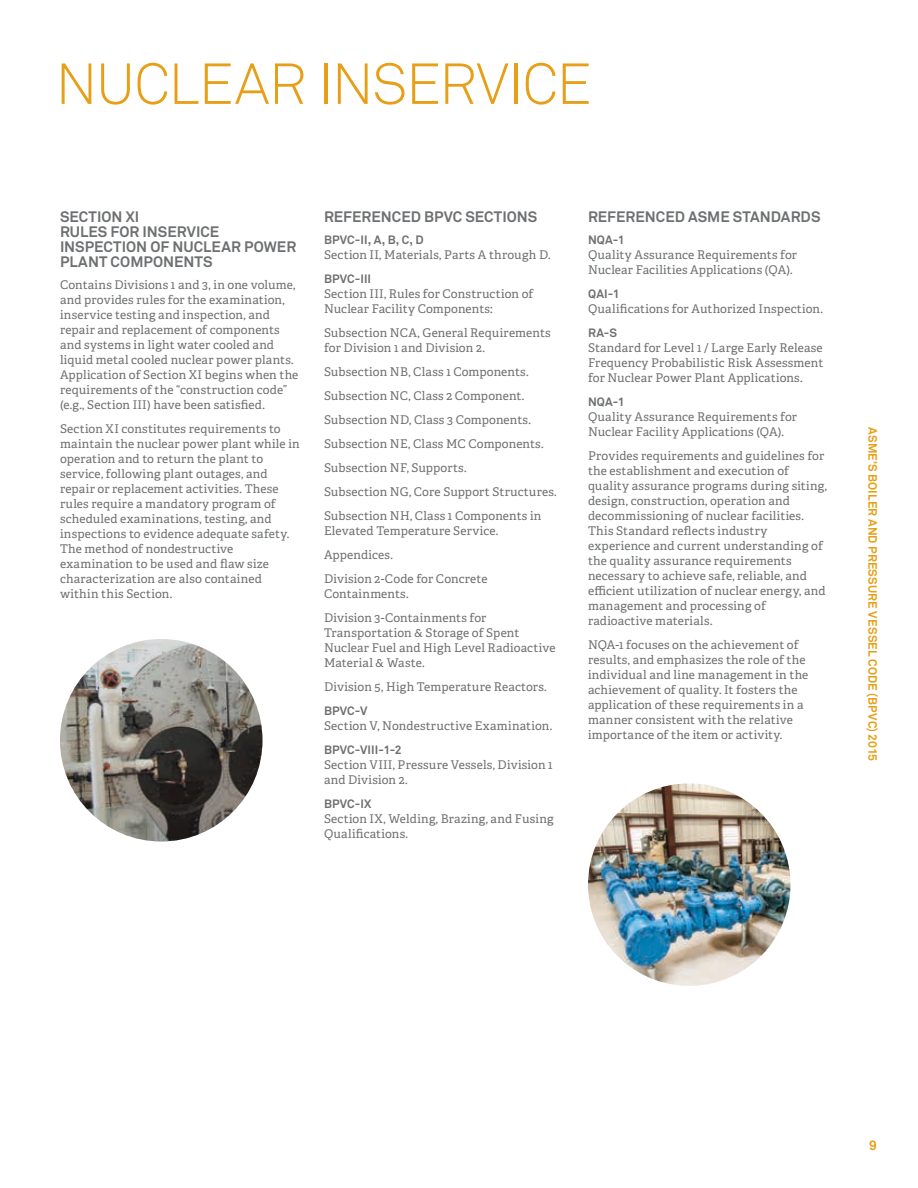
<style>
.page{position:relative;width:918px;height:1188px;background:#fff}
.page>*{position:absolute;margin:0;border:0;box-sizing:border-box;transform-origin:0 0}
.t1{font:300 57px "Akkurat";letter-spacing:-.025em;color:#e69f16}
.t2{font:700 15px/15px "Akkurat";color:#6d6f71}
.t3{font:700 13.5px "Akkurat";color:#e69f16}
.t4{font:12px/15px "Adelle";letter-spacing:.015em;color:#6d6f71}
.t5{font:700 12px "Akkurat";letter-spacing:.01em;color:#6d6f71}
.t6{font:700 12px "Akkurat";letter-spacing:.01em;color:#e69f16}
</style>
<div class="page">
<img style="left:60px;top:639px;width:202px;height:203px">
<img style="left:588px;top:783px;width:202px;height:203px;border-radius:100px">
<h1 class="t1" style="left:56px;top:50px;width:538px">NUCLEAR INSERVICE</h1>
<p class="t2" style="left:60px;top:209px;width:238px">SECTION XI<br>RULES FOR INSERVICE<br>INSPECTION OF NUCLEAR POWER<br>PLANT COMPONENTS</p>
<p class="t4" style="left:60px;top:277px;width:240px">Contains Divisions 1 and 3, in one volume, and provides rules for the examination, inservice testing and inspection, and repair and replacement of components and systems in light water cooled and liquid metal cooled nuclear power plants.<br>Application of Section XI begins when the requirements of the “construction code” (e.g., Section III) have been satisfied.</p>
<p class="t4" style="left:60px;top:421px;width:241px">Section XI constitutes requirements to maintain the nuclear power plant while in operation and to return the plant to service, following plant outages, and repair or replacement activities. These rules require a mandatory program of scheduled examinations, testing, and inspections to evidence adequate safety.<br>The method of nondestructive examination to be used and flaw size characterization are also contained within this Section.</p>
<p class="t2" style="left:324px;top:209px;width:215px">REFERENCED BPVC SECTIONS</p>
<p class="t5" style="left:324px;top:232px;width:101px">BPVC-II, A, B, C, D</p>
<p class="t4" style="left:324px;top:247px;width:228px">Section II, Materials, Parts A through D.</p>
<p class="t5" style="left:324px;top:271px;width:49px">BPVC-III</p>
<p class="t4" style="left:324px;top:286px;width:211px">Section III, Rules for Construction of<br>Nuclear Facility Components:</p>
<p class="t4" style="left:324px;top:325px;width:228px">Subsection NCA, General Requirements for Division 1 and Division 2.</p>
<p class="t4" style="left:324px;top:360px;width:234px;line-height:24px">Subsection NB, Class 1 Components.<br>Subsection NC, Class 2 Component.<br>Subsection ND, Class 3 Components.<br>Subsection NE, Class MC Components.<br>Subsection NF, Supports.<br>Subsection NG, Core Support Structures.<br>Subsection NH, Class 1 Components in</p>
<p class="t4" style="left:324px;top:519px;width:176px;line-height:24px">Elevated Temperature Service.<br>Appendices.<br>Division 2-Code for Concrete</p>
<p class="t4" style="left:324px;top:582px;width:164px;line-height:24px">Containments.<br>Division 3-Containments for</p>
<p class="t4" style="left:324px;top:625px;width:233px">Transportation &amp; Storage of Spent<br>Nuclear Fuel and High Level Radioactive<br>Material &amp; Waste.</p>
<p class="t4" style="left:324px;top:679px;width:224px">Division 5, High Temperature Reactors.</p>
<p class="t5" style="left:324px;top:703px;width:45px">BPVC-V</p>
<p class="t4" style="left:324px;top:718px;width:230px">Section V, Nondestructive Examination.</p>
<p class="t5" style="left:324px;top:742px;width:79px">BPVC-VIII-1-2</p>
<p class="t4" style="left:324px;top:757px;width:230px">Section VIII, Pressure Vessels, Division 1 and Division 2.</p>
<p class="t5" style="left:324px;top:796px;width:49px">BPVC-IX</p>
<p class="t4" style="left:324px;top:811px;width:231px">Section IX, Welding, Brazing, and Fusing<br>Qualifications.</p>
<p class="t2" style="left:588px;top:209px;width:234px">REFERENCED ASME STANDARDS</p>
<p class="t5" style="left:588px;top:232px;width:38px">NQA-1</p>
<p class="t4" style="left:588px;top:247px;width:211px">Quality Assurance Requirements for<br>Nuclear Facilities Applications (QA).</p>
<p class="t5" style="left:588px;top:286px;width:33px">QAI-1</p>
<p class="t4" style="left:588px;top:301px;width:237px">Qualifications for Authorized Inspection.</p>
<p class="t5" style="left:588px;top:325px;width:31px">RA-S</p>
<p class="t4" style="left:588px;top:340px;width:237px;text-align:justify">Standard for Level 1 / Large Early Release Frequency Probabilistic Risk Assessment for Nuclear Power Plant Applications.</p>
<p class="t5" style="left:588px;top:394px;width:38px">NQA-1</p>
<p class="t4" style="left:588px;top:409px;width:211px">Quality Assurance Requirements for<br>Nuclear Facility Applications (QA).</p>
<p class="t4" style="left:588px;top:448px;width:240px">Provides requirements and guidelines for the establishment and execution of quality assurance programs during siting, design, construction, operation and decommissioning of nuclear facilities.<br>This Standard reflects industry experience and current understanding of the quality assurance requirements necessary to achieve safe, reliable, and efficient utilization of nuclear energy, and management and processing of radioactive materials.</p>
<p class="t4" style="left:588px;top:637px;width:222px">NQA-1 focuses on the achievement of results, and emphasizes the role of the individual and line management in the achievement of quality. It fosters the application of these requirements in a manner consistent with the relative importance of the item or activity.</p>
<p class="t6" style="left:880px;top:427px;width:336px;rotate:90deg">ASME’S BOILER AND PRESSURE VESSEL CODE (BPVC) 2015</p>
<p class="t3" style="left:869px;top:1136px;width:9px">9</p>
</div>
